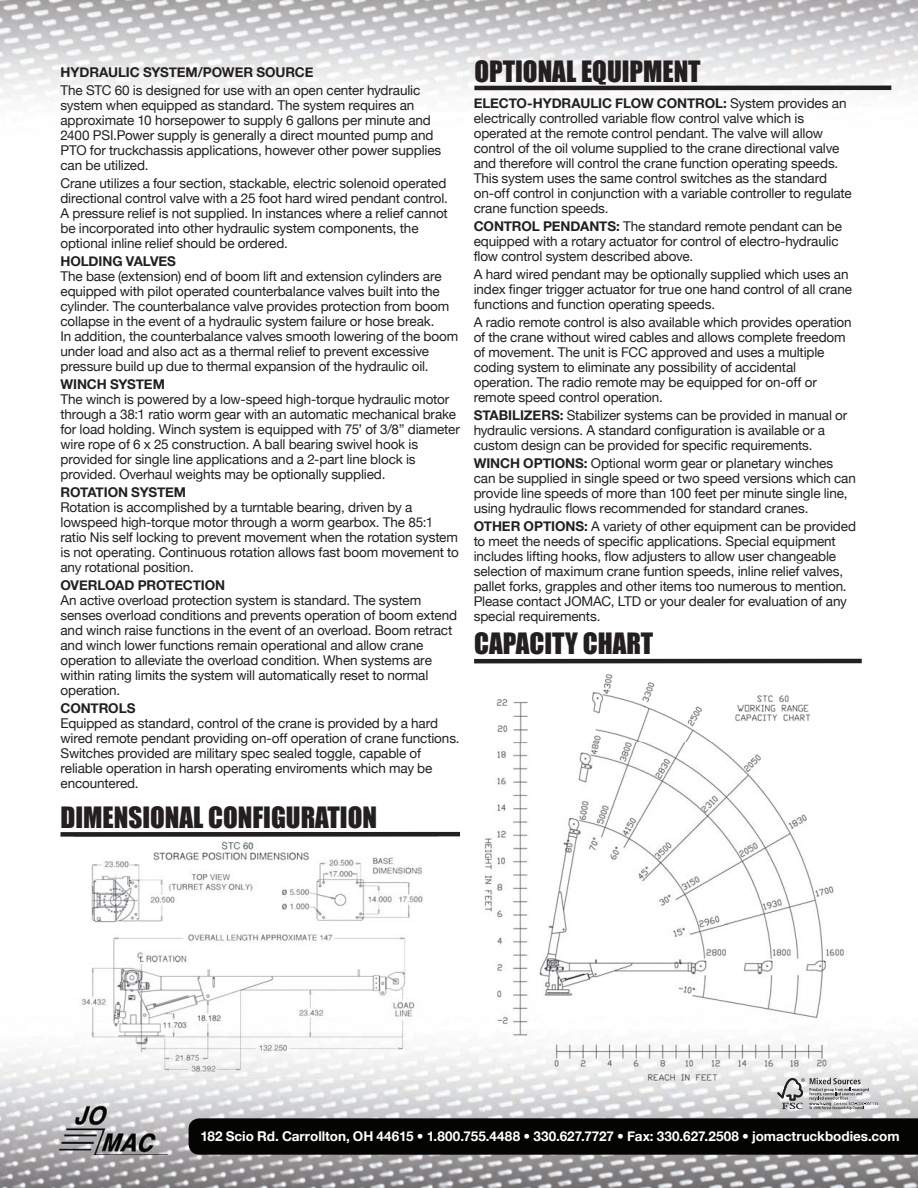
<style>
.page{position:relative;width:918px;height:1188px;background:#fff}
.page>*{position:absolute;margin:0;border:0;box-sizing:border-box;transform-origin:0 0}
.t1{font:27px "Impact";color:#231f20}
.t2{font:13.5px/15px "Helvetica Neue";letter-spacing:-.01em;color:#231f20}
.t3{font:700 13.5px "Helvetica Neue";color:#fff}
.t4{font:700 13.5px "Helvetica Neue";letter-spacing:-.01em;color:#231f20}
.s1{font-weight:700}
</style>
<div class="page">
<img style="left:0;top:0;width:918px;height:102px">
<img style="left:810px;top:658px;width:108px;height:530px">
<img style="left:0;top:1052px;width:108px;height:136px">
<img style="left:432px;top:1041px;width:54px;height:147px">
<img style="left:108px;top:1079px;width:324px;height:109px">
<img style="left:486px;top:1095px;width:324px;height:93px">
<div style="left:60px;top:832px;width:400px;height:5px;background:#231f20"></div>
<hr style="left:474px;top:86px;width:417px;height:4px;background:#231f20">
<hr style="left:474px;top:659px;width:388px;height:4px;background:#231f20">
<img style="left:50px;top:1103px;width:129px;height:51px">
<img style="left:479px;top:674px;width:379px;height:421px">
<img style="left:73px;top:836px;width:365px;height:243px">
<div style="left:189px;top:1118px;width:729px;height:37px;background:#040503"></div>
<svg style="left:777px;top:1078px;width:101px;height:32px;background:#bababb"></svg>
<p class="t4" style="left:60px;top:63px;width:255px">HYDRAULIC SYSTEM/POWER SOURCE</p>
<p class="t2" style="left:60px;top:82px;width:382px">The STC 60 is designed for use with an open center hydraulic system when equipped as standard. The system requires an approximate 10 horsepower to supply 6 gallons per minute and 2400 PSI.Power supply is generally a direct mounted pump and PTO for truckchassis applications, however other power supplies can be utilized.</p>
<p class="t2" style="left:60px;top:175px;width:389px">Crane utilizes a four section, stackable, electric solenoid operated directional control valve with a 25 foot hard wired pendant control.<br>A pressure relief is not supplied. In instances where a relief cannot be incorporated into other hydraulic system components, the optional inline relief should be ordered.</p>
<p class="t4" style="left:60px;top:252px;width:117px">HOLDING VALVES</p>
<p class="t2" style="left:60px;top:268px;width:399px">The base (extension) end of boom lift and extension cylinders are equipped with pilot operated counterbalance valves built into the cylinder. The counterbalance valve provides protection from boom collapse in the event of a hydraulic system failure or hose break.<br>In addition, the counterbalance valves smooth lowering of the boom under load and also act as a thermal relief to prevent excessive pressure build up due to thermal expansion of the hydraulic oil.</p>
<p class="t4" style="left:60px;top:375px;width:106px">WINCH SYSTEM</p>
<p class="t2" style="left:60px;top:391px;width:401px">The winch is powered by a low-speed high-torque hydraulic motor through a 38:1 ratio worm gear with an automatic mechanical brake for load holding. Winch system is equipped with 75’ of 3/8” diameter wire rope of 6 x 25 construction. A ball bearing swivel hook is provided for single line applications and a 2-part line block is provided. Overhaul weights may be optionally supplied.</p>
<p class="t4" style="left:60px;top:483px;width:127px">ROTATION SYSTEM</p>
<p class="t2" style="left:60px;top:499px;width:400px">Rotation is accomplished by a turntable bearing, driven by a lowspeed high-torque motor through a worm gearbox. The 85:1 ratio Nis self locking to prevent movement when the rotation system is not operating. Continuous rotation allows fast boom movement to any rotational position.</p>
<p class="t4" style="left:60px;top:576px;width:166px">OVERLOAD PROTECTION</p>
<p class="t2" style="left:60px;top:592px;width:398px">An active overload protection system is standard. The system senses overload conditions and prevents operation of boom extend and winch raise functions in the event of an overload. Boom retract and winch lower functions remain operational and allow crane operation to alleviate the overload condition. When systems are within rating limits the system will automatically reset to normal operation.</p>
<p class="t4" style="left:60px;top:699px;width:76px">CONTROLS</p>
<p class="t2" style="left:60px;top:715px;width:401px">Equipped as standard, control of the crane is provided by a hard wired remote pendant providing on-off operation of crane functions.<br>Switches provided are military spec sealed toggle, capable of reliable operation in harsh operating enviroments which may be encountered.</p>
<h1 class="t1" style="left:60px;top:797px;width:318px">DIMENSIONAL CONFIGURATION</h1>
<h1 class="t1" style="left:474px;top:50px;width:228px">OPTIONAL EQUIPMENT</h1>
<p class="t2" style="left:474px;top:95px;width:380px"><span class="s1">ELECTO-HYDRAULIC FLOW CONTROL:</span> System provides an electrically controlled variable flow control valve which is operated at the remote control pendant. The valve will allow control of the oil volume supplied to the crane directional valve and therefore will control the crane function operating speeds.<br>This system uses the same control switches as the standard on-off control in conjunction with a variable controller to regulate crane function speeds.</p>
<p class="t2" style="left:474px;top:218px;width:370px"><span class="s1">CONTROL PENDANTS:</span> The standard remote pendant can be equipped with a rotary actuator for control of electro-hydraulic flow control system described above.</p>
<p class="t2" style="left:474px;top:266px;width:380px">A hard wired pendant may be optionally supplied which uses an index finger trigger actuator for true one hand control of all crane functions and function operating speeds.</p>
<p class="t2" style="left:474px;top:314px;width:380px">A radio remote control is also available which provides operation of the crane without wired cables and allows complete freedom of movement. The unit is FCC approved and uses a multiple coding system to eliminate any possibility of accidental operation. The radio remote may be equipped for on-off or remote speed control operation.</p>
<p class="t2" style="left:474px;top:407px;width:375px"><span class="s1">STABILIZERS:</span> Stabilizer systems can be provided in manual or hydraulic versions. A standard configuration is available or a custom design can be provided for specific requirements.</p>
<p class="t2" style="left:474px;top:455px;width:384px"><span class="s1">WINCH OPTIONS:</span> Optional worm gear or planetary winches can be supplied in single speed or two speed versions which can provide line speeds of more than 100 feet per minute single line, using hydraulic flows recommended for standard cranes.</p>
<p class="t2" style="left:474px;top:518px;width:384px"><span class="s1">OTHER OPTIONS:</span> A variety of other equipment can be provided to meet the needs of specific applications. Special equipment includes lifting hooks, flow adjusters to allow user changeable selection of maximum crane funtion speeds, inline relief valves, pallet forks, grapples and other items too numerous to mention.<br>Please contact JOMAC, LTD or your dealer for evaluation of any special requirements.</p>
<h1 class="t1" style="left:474px;top:622px;width:181px">CAPACITY CHART</h1>
<p class="t3" style="left:201px;top:1128px;width:701px">182 Scio Rd. Carrollton, OH 44615 • 1.800.755.4488 • 330.627.7727 • Fax: 330.627.2508 • jomactruckbodies.com</p>
</div>
